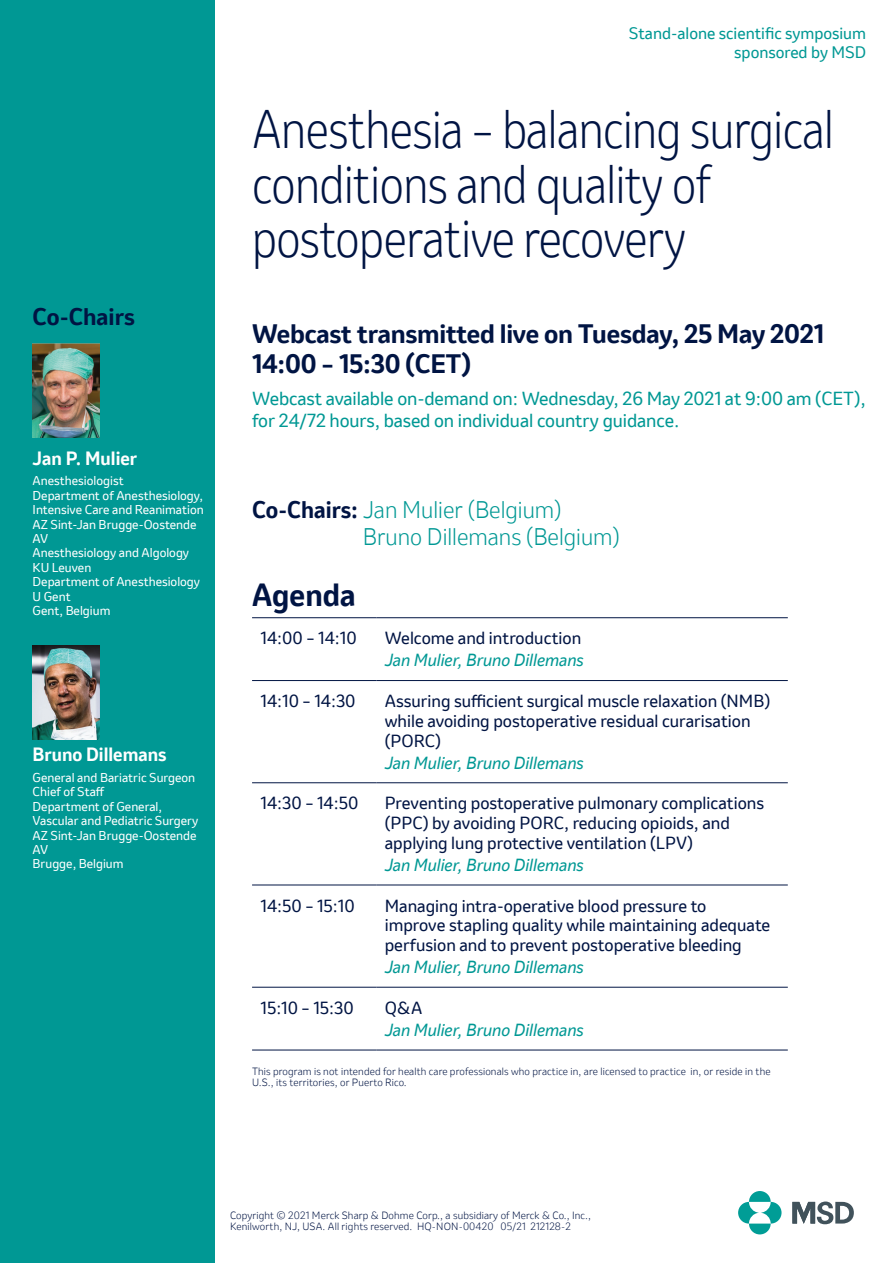
<style>
.page{position:relative;width:893px;height:1263px;background:#fff}
.page>*{position:absolute;margin:0;border:0;box-sizing:border-box;transform-origin:0 0}
.t1{font:300 50.85px/54.3px "Invention";letter-spacing:-.01em;color:#001443;scale:.86 1}
.t2{font:700 30px "Invention";color:#001443}
.t3{font:700 24.9px/30px "Invention";letter-spacing:-.01em;color:#001443}
.t4{font:300 22.5px/27px "Invention";color:#009894}
.t5{font:700 22.5px "Invention";color:#001443}
.t6{font:700 18px "Invention";color:#fff}
.t7{font:17.7px/21.1px "Invention";letter-spacing:-.005em;color:#009894}
.t8{font:16.35px/19.6px "Invention";color:#001443}
.t9{font:italic 16.35px "Invention";color:#009894}
.t10{font:15.6px/18.8px "Invention";color:#009894;text-align:right}
.t11{font:12px/14.4px "Invention";color:#fff}
.t12{font:300 9.9px/10.9px "Invention";letter-spacing:.015em;color:#001443}
.s1{font-weight:700;color:#001443}
</style>
<div class="page">
<div style="left:0;top:0;width:215px;height:1263px;background:#009894"></div>
<hr style="left:252px;top:617px;width:124px;height:1px;background:#001443">
<hr style="left:376px;top:617px;width:412px;height:1px;background:#001443">
<hr style="left:252px;top:680px;width:124px;height:1px;background:#001443">
<hr style="left:376px;top:680px;width:412px;height:1px;background:#001443">
<hr style="left:252px;top:782px;width:124px;height:1px;background:#001443">
<hr style="left:376px;top:782px;width:412px;height:1px;background:#001443">
<hr style="left:252px;top:884px;width:124px;height:1px;background:#001443">
<hr style="left:376px;top:884px;width:412px;height:1px;background:#001443">
<hr style="left:252px;top:987px;width:124px;height:1px;background:#001443">
<hr style="left:376px;top:987px;width:412px;height:1px;background:#001443">
<hr style="left:252px;top:1049px;width:124px;height:1px;background:#001443">
<hr style="left:376px;top:1049px;width:412px;height:1px;background:#001443">
<img style="left:33px;top:645px;width:67px;height:94px">
<img style="left:33px;top:343px;width:67px;height:95px">
<svg style="left:749px;top:1191px;width:22px;height:11px"></svg>
<svg style="left:749px;top:1223px;width:22px;height:11px"></svg>
<svg style="left:738px;top:1202px;width:21px;height:21px"></svg>
<svg style="left:761px;top:1202px;width:20px;height:21px"></svg>
<svg style="left:792px;top:1201px;width:62px;height:23px"></svg>
<h3 class="t5" style="left:33px;top:300px;width:104px">Co-Chairs</h3>
<p class="t6" style="left:33px;top:445px;width:106px">Jan P. Mulier</p>
<p class="t11" style="left:33px;top:474px;width:173px">Anesthesiologist<br>Department of Anesthesiology,<br>Intensive Care and Reanimation<br>AZ Sint-Jan Brugge-Oostende<br>AV<br>Anesthesiology and Algology<br>KU Leuven<br>Department of Anesthesiology<br>U Gent<br>Gent, Belgium</p>
<p class="t6" style="left:33px;top:742px;width:135px">Bruno Dillemans</p>
<p class="t11" style="left:33px;top:770px;width:167px">General and Bariatric Surgeon<br>Chief of Staff<br>Department of General,<br>Vascular and Pediatric Surgery<br>AZ Sint-Jan Brugge-Oostende<br>AV<br>Brugge, Belgium</p>
<p class="t10" style="left:629px;top:24px;width:239px">Stand-alone scientific symposium sponsored by MSD</p>
<h1 class="t1" style="left:252px;top:102px;width:678px">Anesthesia – balancing surgical conditions and quality of postoperative recovery</h1>
<h3 class="t3" style="left:252px;top:319px;width:574px">Webcast transmitted live on Tuesday, 25 May 2021<br>14:00 – 15:30 (CET)</h3>
<p class="t7" style="left:252px;top:388px;width:615px">Webcast available on-demand on: Wednesday, 26 May 2021 at 9:00 am (CET), for 24/72 hours, based on individual country guidance.</p>
<h3 class="t4" style="left:363px;top:496px;width:259px;text-indent:-111px"><span class="s1">Co-Chairs:</span> Jan Mulier (Belgium)<br>Bruno Dillemans (Belgium)</h3>
<h2 class="t2" style="left:252px;top:573px;width:105px">Agenda</h2>
<p class="t8" style="left:261px;top:628px;width:98px">14:00 – 14:10</p>
<p class="t8" style="left:385px;top:628px;width:198px">Welcome and introduction</p>
<p class="t9" style="left:385px;top:649px;width:201px">Jan Mulier, Bruno Dillemans</p>
<p class="t8" style="left:261px;top:691px;width:97px">14:10 – 14:30</p>
<p class="t8" style="left:385px;top:691px;width:387px">Assuring sufficient surgical muscle relaxation (NMB) while avoiding postoperative residual curarisation (PORC)</p>
<p class="t9" style="left:385px;top:751px;width:201px">Jan Mulier, Bruno Dillemans</p>
<p class="t8" style="left:261px;top:793px;width:99px">14:30 – 14:50</p>
<p class="t8" style="left:385px;top:793px;width:381px">Preventing postoperative pulmonary complications (PPC) by avoiding PORC, reducing opioids, and applying lung protective ventilation (LPV)</p>
<p class="t9" style="left:385px;top:853px;width:201px">Jan Mulier, Bruno Dillemans</p>
<p class="t8" style="left:261px;top:895px;width:96px">14:50 – 15:10</p>
<p class="t8" style="left:385px;top:895px;width:387px">Managing intra-operative blood pressure to improve stapling quality while maintaining adequate perfusion and to prevent postoperative bleeding</p>
<p class="t9" style="left:385px;top:955px;width:201px">Jan Mulier, Bruno Dillemans</p>
<p class="t8" style="left:261px;top:998px;width:95px">15:10 – 15:30</p>
<p class="t8" style="left:385px;top:998px;width:39px">Q&amp;A</p>
<p class="t9" style="left:385px;top:1018px;width:201px">Jan Mulier, Bruno Dillemans</p>
<p class="t12" style="left:252px;top:1066px;width:520px">This program is not intended for health care professionals who practice in, are licensed to practice in, or reside in the<br>U.S., its territories, or Puerto Rico.</p>
<p class="t12" style="left:230px;top:1210px;width:363px">Copyright © 2021 Merck Sharp &amp; Dohme Corp., a subsidiary of Merck &amp; Co., Inc.,<br>Kenilworth, NJ, USA. All rights reserved. HQ-NON-00420 05/21 212128-2</p>
</div>
